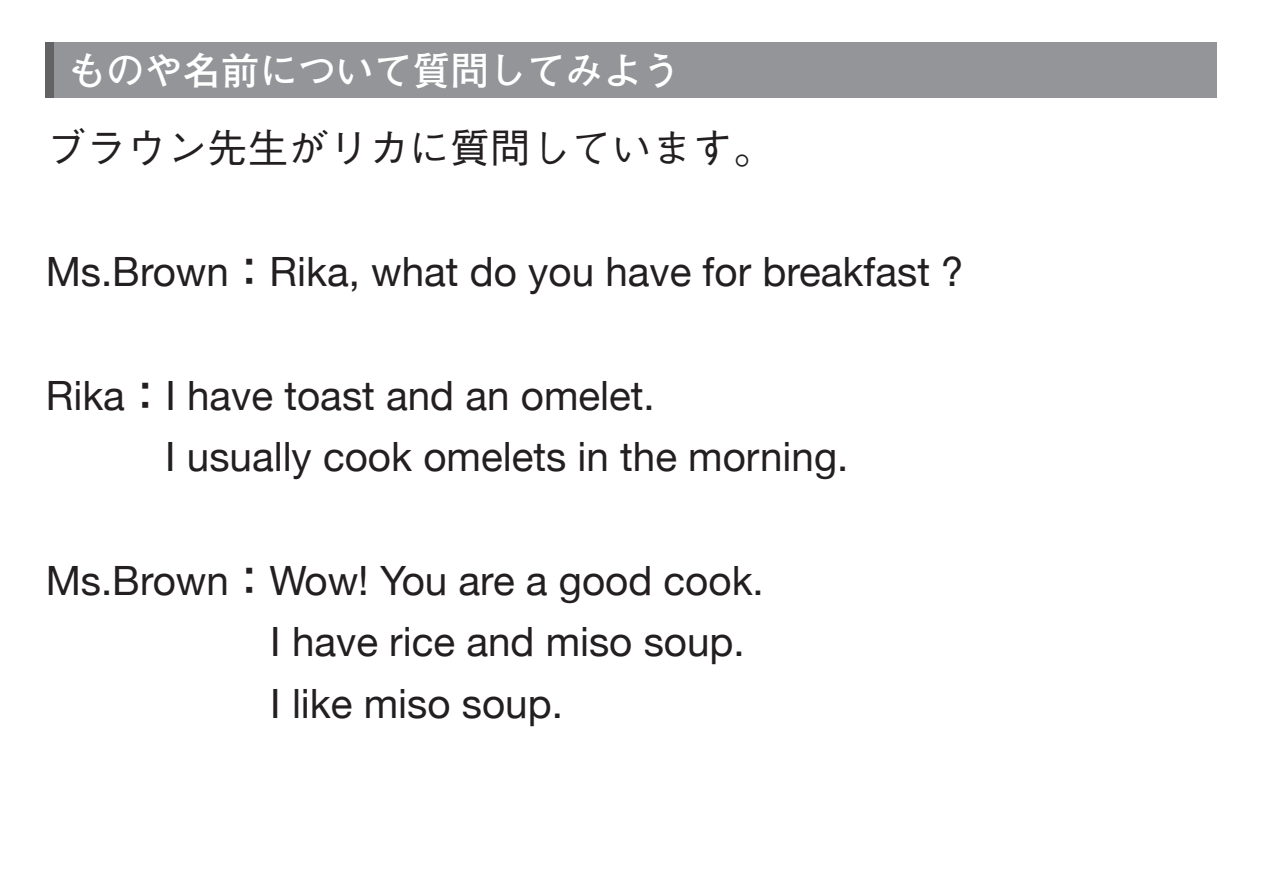
<style>
.page{position:relative;width:1263px;height:893px;background:#fff}
.page>*{position:absolute;margin:0;border:0;box-sizing:border-box;transform-origin:0 0}
.t1{font:40.35px/61.7px "Helvetica Neue";color:#231f20}
.t2{font:500 40.35px "Gothic BBB";color:#231f20}
.t3{font:700 38.25px "Futo Go B101";color:#fff}
.s1{font-family:"Gothic BBB";font-weight:500}
</style>
<div class="page">
<div style="left:46px;top:43px;width:1171px;height:55px;background:#939598"></div>
<div style="left:46px;top:43px;width:8px;height:55px;background:#636366"></div>
<p class="t3" style="left:68px;top:48px;width:614px">ものや名前について質問してみよう</p>
<p class="t2" style="left:46px;top:125px;width:729px">ブラウン先生がリカに質問しています。</p>
<p class="t1" style="left:46px;top:244px;width:919px">Ms.Brown<span class="s1">：</span>Rika, what do you have for breakfast ?</p>
<p class="t1" style="left:165px;top:367px;width:685px;text-indent:-119px">Rika<span class="s1">：</span>I have toast and an omelet.<br>I usually cook omelets in the morning.</p>
<p class="t1" style="left:270px;top:552px;width:495px;text-indent:-225px">Ms.Brown<span class="s1">：</span>Wow! You are a good cook.<br>I have rice and miso soup.<br>I like miso soup.</p>
</div>
